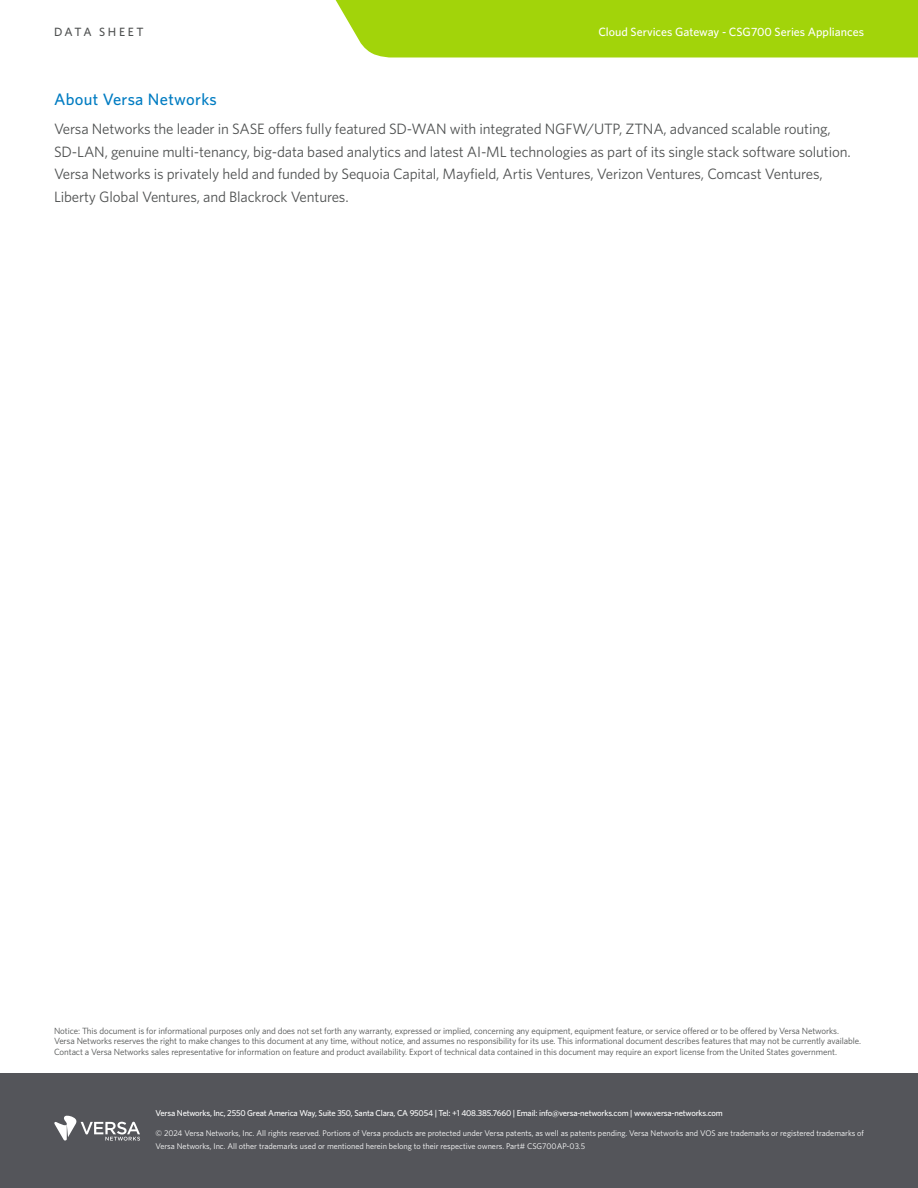
<style>
.page{position:relative;width:918px;height:1188px;background:#fff}
.page>*{position:absolute;margin:0;border:0;box-sizing:border-box;transform-origin:0 0}
.t1{font:500 16.5px "Whitney";letter-spacing:.02em;color:#007cc2}
.Main_Body_Text{font:15px/22.5px "Whitney";letter-spacing:-.01em;color:#4f5151}
.Highlight{font:500 12px "Whitney";color:#fff}
.Highlight-2{font:500 12px "Whitney";letter-spacing:.215em;color:#4f5151}
.Note_Small{font:9px/10.5px "Whitney";letter-spacing:-.01em;color:#4f5151}
.Address{font:500 8.55px "Whitney";letter-spacing:-.02em;color:#fff}
.copyright{font:8.25px/13.5px "Whitney";color:#fff}
</style>
<div class="page">
<div style="left:0;top:1074px;width:918px;height:114px;background:#54555a"></div>
<svg style="left:54px;top:1115px;width:86px;height:26px"></svg>
<div style="left:335px;top:0;width:583px;height:58px;background:#a2d40a"></div>
<p class="Highlight-2" style="left:54px;top:24px;width:91px">DATA SHEET</p>
<p class="Highlight" style="left:598px;top:24px;width:267px">Cloud Services Gateway - CSG700 Series Appliances</p>
<h1 class="t1" style="left:54px;top:88px;width:164px">About Versa Networks</h1>
<p class="Main_Body_Text" style="left:54px;top:117px;width:798px">Versa Networks the leader in SASE offers fully featured SD-WAN with integrated NGFW/UTP, ZTNA, advanced scalable routing, SD-LAN, genuine multi-tenancy, big-data based analytics and latest AI-ML technologies as part of its single stack software solution.<br>Versa Networks is privately held and funded by Sequoia Capital, Mayfield, Artis Ventures, Verizon Ventures, Comcast Ventures, Liberty Global Ventures, and Blackrock Ventures.</p>
<p class="Note_Small" style="left:54px;top:1025px;width:808px">Notice: This document is for informational purposes only and does not set forth any warranty, expressed or implied, concerning any equipment, equipment feature, or service offered or to be offered by Versa Networks.<br>Versa Networks reserves the right to make changes to this document at any time, without notice, and assumes no responsibility for its use. This informational document describes features that may not be currently available.<br>Contact a Versa Networks sales representative for information on feature and product availability. Export of technical data contained in this document may require an export license from the United States government.</p>
<p class="Address" style="left:156px;top:1107px;width:569px">Versa Networks, Inc, 2550 Great America Way, Suite 350, Santa Clara, CA 95054 | Tel: +1 408.385.7660 | Email: info@versa-networks.com | www.versa-networks.com</p>
<p class="copyright" style="left:156px;top:1126px;width:710px">© 2024 Versa Networks, Inc. All rights reserved. Portions of Versa products are protected under Versa patents, as well as patents pending. Versa Networks and VOS are trademarks or registered trademarks of<br>Versa Networks, Inc. All other trademarks used or mentioned herein belong to their respective owners. Part# CSG700AP-03.5</p>
</div>
